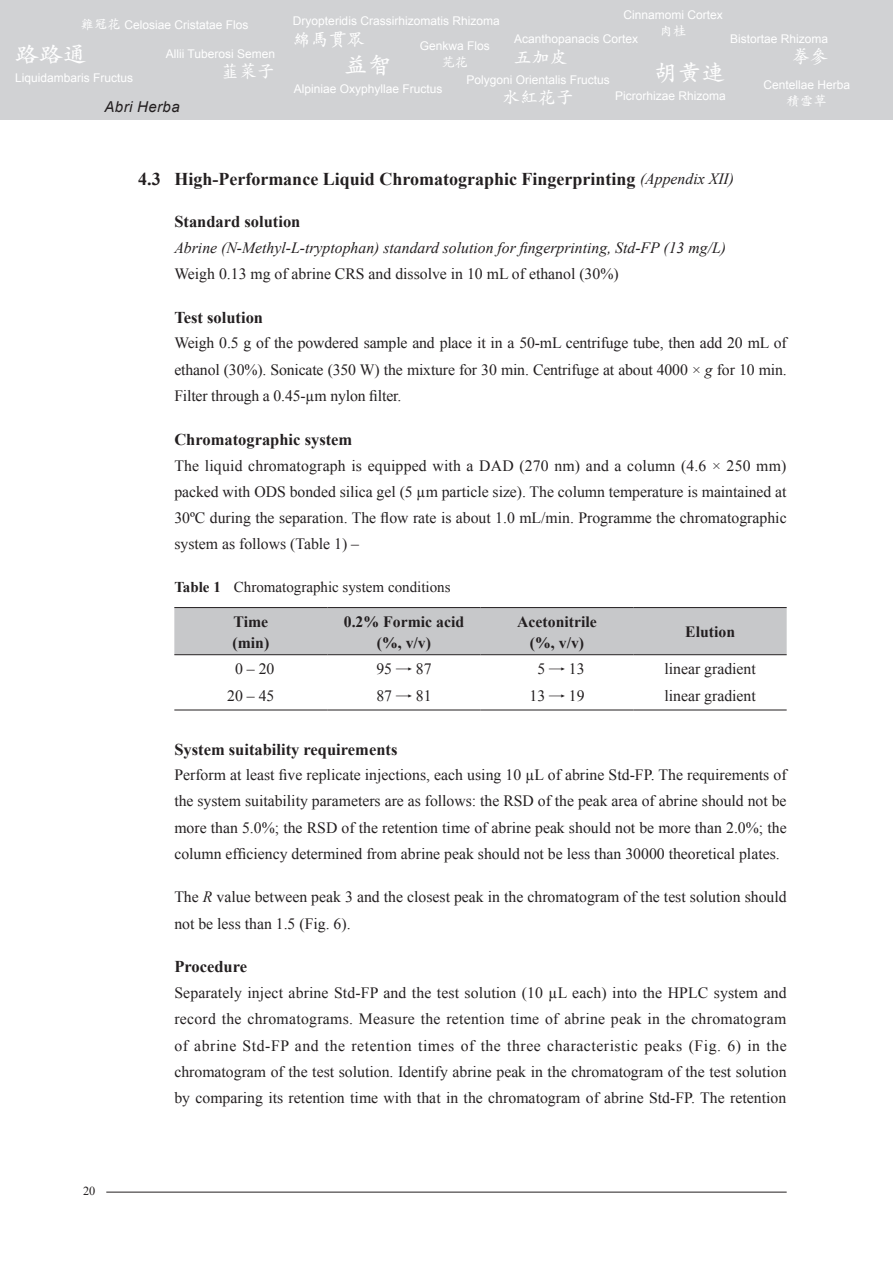
<style>
.page{position:relative;width:893px;height:1263px;background:#fff}
.page>*{position:absolute;margin:0;border:0;box-sizing:border-box;transform-origin:0 0}
.t1{font:600 24px "M Kai HK";color:#fff}
.t2{font:700 18px "Times New Roman";color:#231f20}
.t3{font:600 18px "M Kai HK";color:#fff}
.t4{font:700 16.5px "Times New Roman";color:#231f20}
.t5{font:15.75px/26.2px "Times New Roman";color:#231f20;text-align:justify}
.t6{font:italic 15.75px/26.2px "Times New Roman";color:#231f20}
.t7{font:700 15.75px/21.3px "Times New Roman";color:#231f20;text-align:center}
.t8{font:15px "Times New Roman";color:#231f20}
.t9{font:italic 15px "Arial";letter-spacing:.025em;color:#231f20}
.t10{font:600 13.5px "M Kai HK";color:#fff}
.t11{font:12.3px "Times New Roman";color:#231f20}
.t12{font:12px "Arial";color:#fff}
.s1{font-family:"M Kai HK";font-weight:600;font-size:13.5px}
.s2{font-weight:400;font-style:italic;font-size:15.75px}
.s3{font-style:normal}
.s4{font-style:italic}
.s5{font-weight:700}
.s6{font-family:"M Hei HK";font-weight:300}
</style>
<div class="page">
<div style="left:0;top:0;width:893px;height:119px;background:#d1d2d4"></div>
<hr style="left:106px;top:1192px;width:681px;height:1px;background:#231f20">
<svg style="left:174px;top:608px;width:613px;height:102px"></svg>
<hr style="left:174px;top:607px;width:153px;height:1px;background:#231f20">
<hr style="left:327px;top:607px;width:153px;height:1px;background:#231f20">
<hr style="left:480px;top:607px;width:154px;height:1px;background:#231f20">
<hr style="left:634px;top:607px;width:153px;height:1px;background:#231f20">
<hr style="left:174px;top:654px;width:153px;height:1px;background:#231f20">
<hr style="left:327px;top:654px;width:153px;height:1px;background:#231f20">
<hr style="left:480px;top:654px;width:154px;height:1px;background:#231f20">
<hr style="left:634px;top:654px;width:153px;height:1px;background:#231f20">
<hr style="left:174px;top:710px;width:153px;height:1px;background:#231f20">
<hr style="left:327px;top:710px;width:153px;height:1px;background:#231f20">
<hr style="left:480px;top:710px;width:154px;height:1px;background:#231f20">
<hr style="left:634px;top:710px;width:153px;height:1px;background:#231f20">
<p class="t12" style="left:623px;top:7px;width:101px">Cinnamomi Cortex</p>
<p class="t10" style="left:660px;top:22px;width:28px">肉桂</p>
<p class="t12" style="left:293px;top:13px;width:208px">Dryopteridis Crassirhizomatis Rhizoma</p>
<p class="t3" style="left:293px;top:27px;width:73px">綿馬貫眾</p>
<p class="t12" style="left:514px;top:31px;width:126px">Acanthopanacis Cortex</p>
<p class="t3" style="left:514px;top:45px;width:55px">五加皮</p>
<p class="t12" style="left:81px;top:17px;width:169px"><span class="s1">雞冠花</span> Celosiae Cristatae Flos</p>
<p class="t12" style="left:730px;top:31px;width:100px">Bistortae Rhizoma</p>
<p class="t3" style="left:792px;top:44px;width:37px">拳參</p>
<p class="t12" style="left:420px;top:38px;width:72px">Genkwa Flos</p>
<p class="t10" style="left:441px;top:52px;width:28px">芫花</p>
<p class="t1" style="left:15px;top:37px;width:73px">路路通</p>
<p class="t12" style="left:15px;top:70px;width:120px">Liquidambaris Fructus</p>
<p class="t1" style="left:654px;top:56px;width:73px">胡黃連</p>
<p class="t12" style="left:615px;top:88px;width:112px">Picrorhizae Rhizoma</p>
<p class="t12" style="left:166px;top:45px;width:111px">Allii Tuberosi Semen</p>
<p class="t3" style="left:221px;top:59px;width:55px">韮菜子</p>
<p class="t9" style="left:105px;top:97px;width:77px">Abri Herba</p>
<p class="t1" style="left:344px;top:48px;width:49px">益智</p>
<p class="t12" style="left:294px;top:81px;width:150px">Alpiniae Oxyphyllae Fructus</p>
<p class="t12" style="left:467px;top:72px;width:145px">Polygoni Orientalis Fructus</p>
<p class="t3" style="left:502px;top:85px;width:73px">水紅花子</p>
<p class="t12" style="left:763px;top:77px;width:88px">Centellae Herba</p>
<p class="t10" style="left:787px;top:92px;width:42px">積雪草</p>
<p class="t11" style="left:83px;top:1182px;width:14px">20</p>
<p class="t2" style="left:138px;top:167px;width:597px">4.3 High-Performance Liquid Chromatographic Fingerprinting <span class="s2">(Appendix XII)</span></p>
<p class="t4" style="left:174px;top:210px;width:128px">Standard solution</p>
<p class="t6" style="left:174px;top:234px;width:553px">Abrine (N-Methyl-L-tryptophan) standard solution for fingerprinting, Std-FP (13 mg/L)<br><span class="s3">Weigh 0.13 mg of abrine CRS and dissolve in 10 mL of ethanol (30%)</span></p>
<p class="t4" style="left:174px;top:306px;width:90px">Test solution</p>
<p class="t5" style="left:174px;top:330px;width:614px">Weigh 0.5 g of the powdered sample and place it in a 50-mL centrifuge tube, then add 20 mL of ethanol (30%). Sonicate (350 W) the mixture for 30 min. Centrifuge at about 4000 × <span class="s4">g</span> for 10 min.<br>Filter through a 0.45-µm nylon filter.</p>
<p class="t4" style="left:174px;top:428px;width:179px">Chromatographic system</p>
<p class="t5" style="left:174px;top:452px;width:614px">The liquid chromatograph is equipped with a DAD (270 nm) and a column (4.6 × 250 mm) packed with ODS bonded silica gel (5 µm particle size). The column temperature is maintained at 30ºC during the separation. The flow rate is about 1.0 mL/min. Programme the chromatographic system as follows (Table 1) –</p>
<p class="t8" style="left:174px;top:577px;width:278px"><span class="s5">Table 1</span> Chromatographic system conditions</p>
<p class="t7" style="left:232px;top:610px;width:38px;text-align:left">Time (min)</p>
<p class="t7" style="left:344px;top:610px;width:122px">0.2% Formic acid (%, v/v)</p>
<p class="t7" style="left:517px;top:610px;width:81px">Acetonitrile (%, v/v)</p>
<p class="t7" style="left:685px;top:621px;width:51px">Elution</p>
<p class="t5" style="left:235px;top:655px;width:41px">0 – 20</p>
<p class="t5" style="left:376px;top:655px;width:57px">95 <span class="s6">→</span> 87</p>
<p class="t5" style="left:537px;top:655px;width:49px">5<span class="s6">→</span>13</p>
<p class="t5" style="left:664px;top:655px;width:93px">linear gradient</p>
<p class="t5" style="left:227px;top:682px;width:49px">20 – 45</p>
<p class="t5" style="left:376px;top:682px;width:57px">87 <span class="s6">→</span> 81</p>
<p class="t5" style="left:529px;top:682px;width:57px">13 <span class="s6">→</span> 19</p>
<p class="t5" style="left:664px;top:682px;width:93px">linear gradient</p>
<p class="t4" style="left:174px;top:738px;width:225px">System suitability requirements</p>
<p class="t5" style="left:174px;top:761px;width:614px">Perform at least five replicate injections, each using 10 µL of abrine Std-FP. The requirements of the system suitability parameters are as follows: the RSD of the peak area of abrine should not be more than 5.0%; the RSD of the retention time of abrine peak should not be more than 2.0%; the column efficiency determined from abrine peak should not be less than 30000 theoretical plates.</p>
<p class="t5" style="left:174px;top:884px;width:614px">The <span class="s4">R</span> value between peak 3 and the closest peak in the chromatogram of the test solution should not be less than 1.5 (Fig. 6).</p>
<p class="t4" style="left:174px;top:955px;width:74px">Procedure</p>
<p class="t5" style="left:174px;top:979px;width:614px">Separately inject abrine Std-FP and the test solution (10 µL each) into the HPLC system and record the chromatograms. Measure the retention time of abrine peak in the chromatogram of abrine Std-FP and the retention times of the three characteristic peaks (Fig. 6) in the chromatogram of the test solution. Identify abrine peak in the chromatogram of the test solution by comparing its retention time with that in the chromatogram of abrine Std-FP. The retention</p>
</div>
